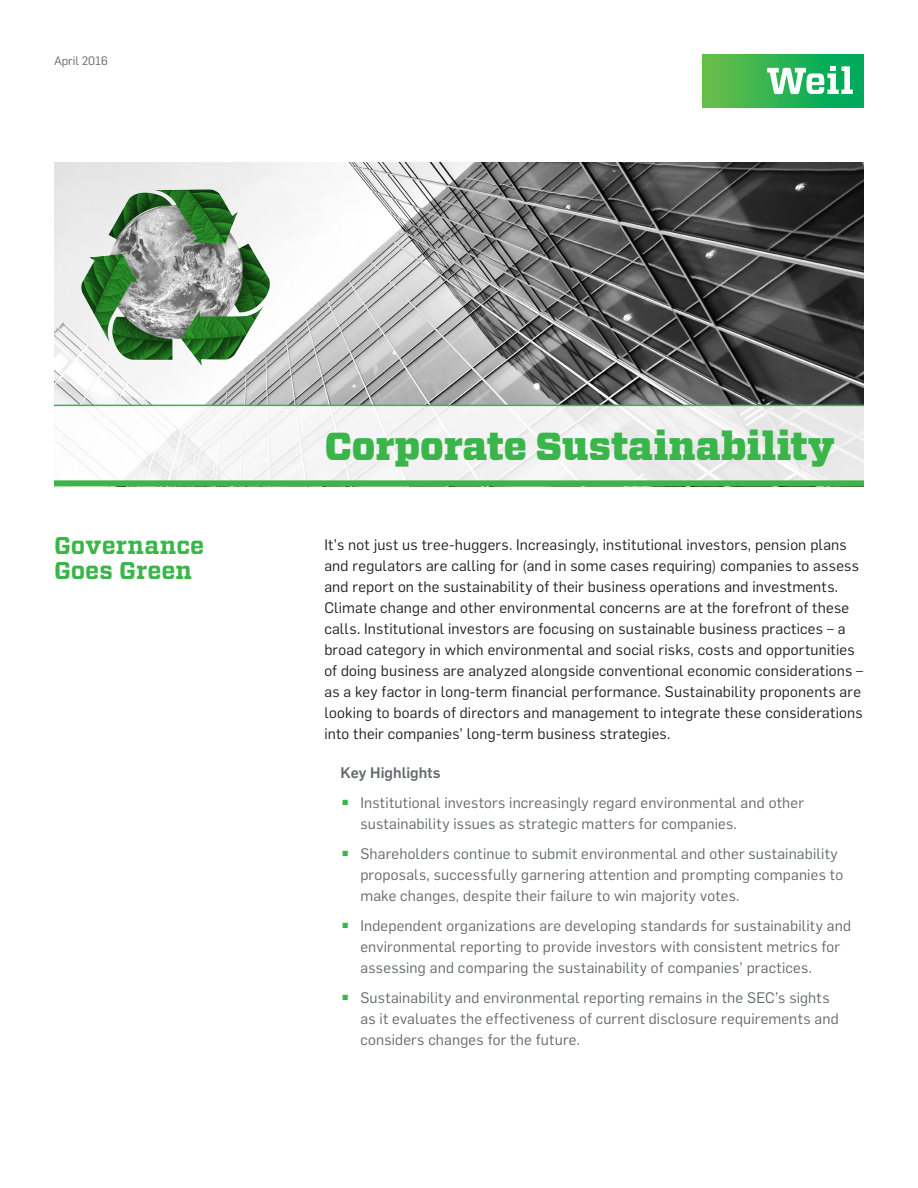
<style>
.page{position:relative;width:918px;height:1188px;background:#fff}
.page>*{position:absolute;margin:0;border:0;box-sizing:border-box;transform-origin:0 0}
.Cover_Title{font:900 39px "Vitesse";color:#3ab54a}
.t1{font:700 24.3px "Vitesse";letter-spacing:.005em;color:#3ab54a}
.Body_Text{font:15px/21px "Flama";letter-spacing:.015em;color:#231f20}
.t2{font:15px/21px "Flama";letter-spacing:.015em;color:#64696d}
.Section_Heads{font:500 15px "Flama";letter-spacing:.005em;color:#64696d}
.t3{font:12px "Flama";color:#64696d}
.s1{color:#3ab54a}
</style>
<div class="page">
<img style="left:54px;top:162px;width:810px;height:243px">
<div style="left:54px;top:405px;width:810px;height:81px;background:linear-gradient(to right,#fbfbfb,#eaeaea)"></div>
<div style="left:702px;top:54px;width:162px;height:54px;background:linear-gradient(to right,#6bbe4a,#00a95c)"></div>
<svg style="left:767px;top:66px;width:86px;height:28px"></svg>
<img style="left:75px;top:183px;width:200px;height:186px">
<hr style="left:54px;top:405px;width:810px;height:1px;background:#3ab54a">
<div style="left:54px;top:480px;width:810px;height:6px;background:#3ab54a"></div>
<p class="t3" style="left:54px;top:53px;width:56px">April 2016</p>
<p class="t1" style="left:54px;top:529px;width:152px">Governance</p>
<p class="t1" style="left:54px;top:554px;width:139px">Goes Green</p>
<p class="Cover_Title" style="left:325px;top:420px;width:511px">Corporate Sustainability</p>
<p class="Body_Text" style="left:324px;top:533px;width:540px">It’s not just us tree-huggers. Increasingly, institutional investors, pension plans and regulators are calling for (and in some cases requiring) companies to assess and report on the sustainability of their business operations and investments.<br>Climate change and other environmental concerns are at the forefront of these calls. Institutional investors are focusing on sustainable business practices – a broad category in which environmental and social risks, costs and opportunities of doing business are analyzed alongside conventional economic considerations – as a key factor in long-term financial performance. Sustainability proponents are looking to boards of directors and management to integrate these considerations into their companies’ long-term business strategies.</p>
<p class="Section_Heads" style="left:341px;top:761px;width:102px">Key Highlights</p>
<p class="t2" style="left:360px;top:791px;width:445px;text-indent:-18px"><span class="s1">■</span> Institutional investors increasingly regard environmental and other sustainability issues as strategic matters for companies.</p>
<p class="t2" style="left:360px;top:842px;width:484px;text-indent:-18px"><span class="s1">■</span> Shareholders continue to submit environmental and other sustainability proposals, successfully garnering attention and prompting companies to make changes, despite their failure to win majority votes.</p>
<p class="t2" style="left:360px;top:914px;width:492px;text-indent:-18px"><span class="s1">■</span> Independent organizations are developing standards for sustainability and environmental reporting to provide investors with consistent metrics for assessing and comparing the sustainability of companies’ practices.</p>
<p class="t2" style="left:360px;top:986px;width:480px;text-indent:-18px"><span class="s1">■</span> Sustainability and environmental reporting remains in the SEC’s sights as it evaluates the effectiveness of current disclosure requirements and considers changes for the future.</p>
</div>
